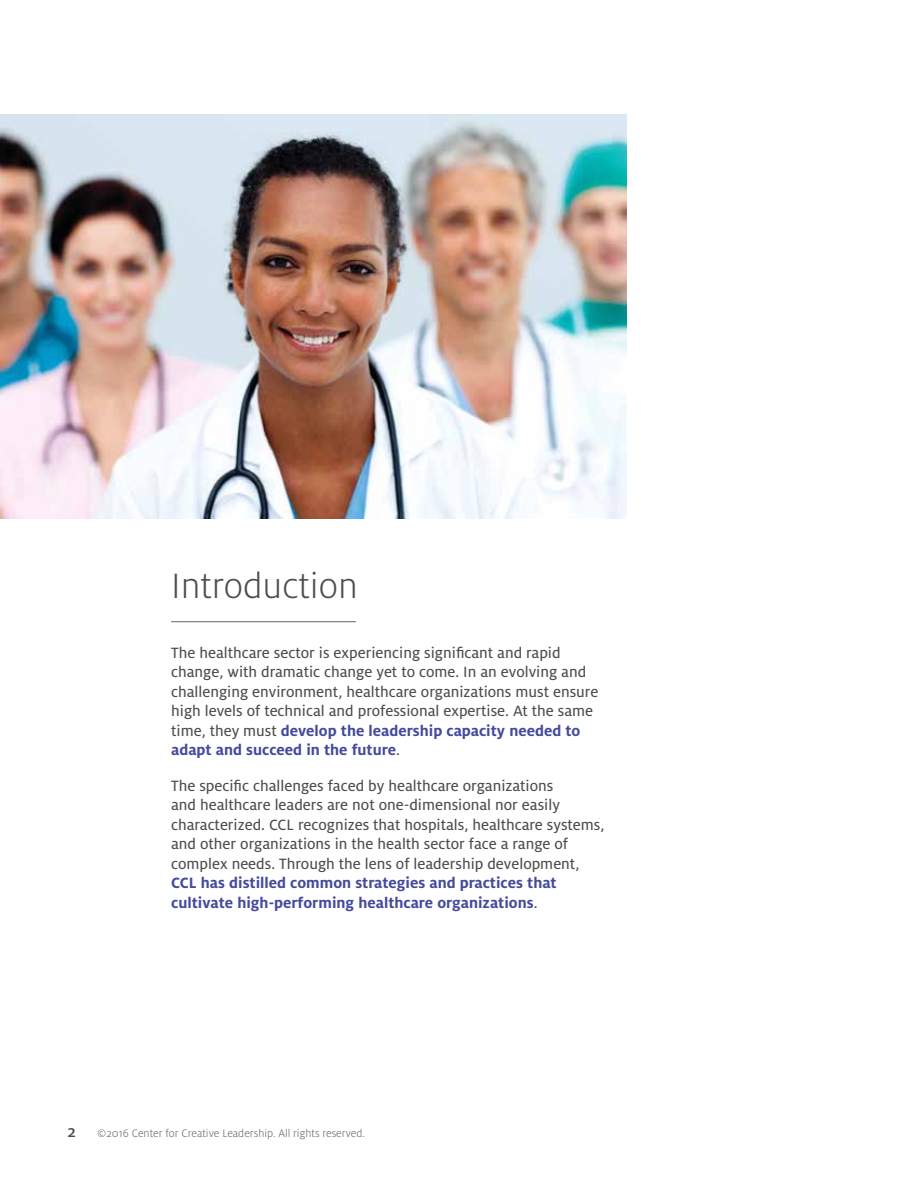
<style>
.page{position:relative;width:918px;height:1188px;background:#fff}
.page>*{position:absolute;margin:0;border:0;box-sizing:border-box;transform-origin:0 0}
.t1{font:300 39px "Milo Pro";color:#4d4d4f}
.t2{font:16.5px/19.5px "Milo Pro Text";color:#4d4d4f}
.t3{font:700 16.5px/19.5px "Milo Pro";color:#444b9c}
.t4{font:300 12px "Milo Pro";color:#5e6367}
.s1{font-family:"Milo Pro Text";font-weight:400;color:#4d4d4f}
.s2{font-weight:500;font-size:18px;color:#4d4d4f}
</style>
<div class="page">
<hr style="left:171px;top:621px;width:185px;height:1px;background:#5e6367">
<img style="left:0;top:114px;width:626px;height:405px">
<h1 class="t1" style="left:171px;top:564px;width:188px">Introduction</h1>
<p class="t2" style="left:171px;top:643px;width:429px">The healthcare sector is experiencing significant and rapid change, with dramatic change yet to come. In an evolving and challenging environment, healthcare organizations must ensure high levels of technical and professional expertise. At the same</p>
<p class="t3" style="left:171px;top:721px;width:411px"><span class="s1">time, they must</span> develop the leadership capacity needed to adapt and succeed in the future<span class="s1">.</span></p>
<p class="t2" style="left:171px;top:776px;width:435px">The specific challenges faced by healthcare organizations<br>and healthcare leaders are not one-dimensional nor easily characterized. CCL recognizes that hospitals, healthcare systems, and other organizations in the health sector face a range of complex needs. Through the lens of leadership development,</p>
<p class="t3" style="left:171px;top:873px;width:387px">CCL has distilled common strategies and practices that cultivate high-performing healthcare organizations<span class="s1">.</span></p>
<p class="t4" style="left:68px;top:1127px;width:299px"><span class="s2">2</span> ©2016 Center for Creative Leadership. All rights reserved.</p>
</div>
